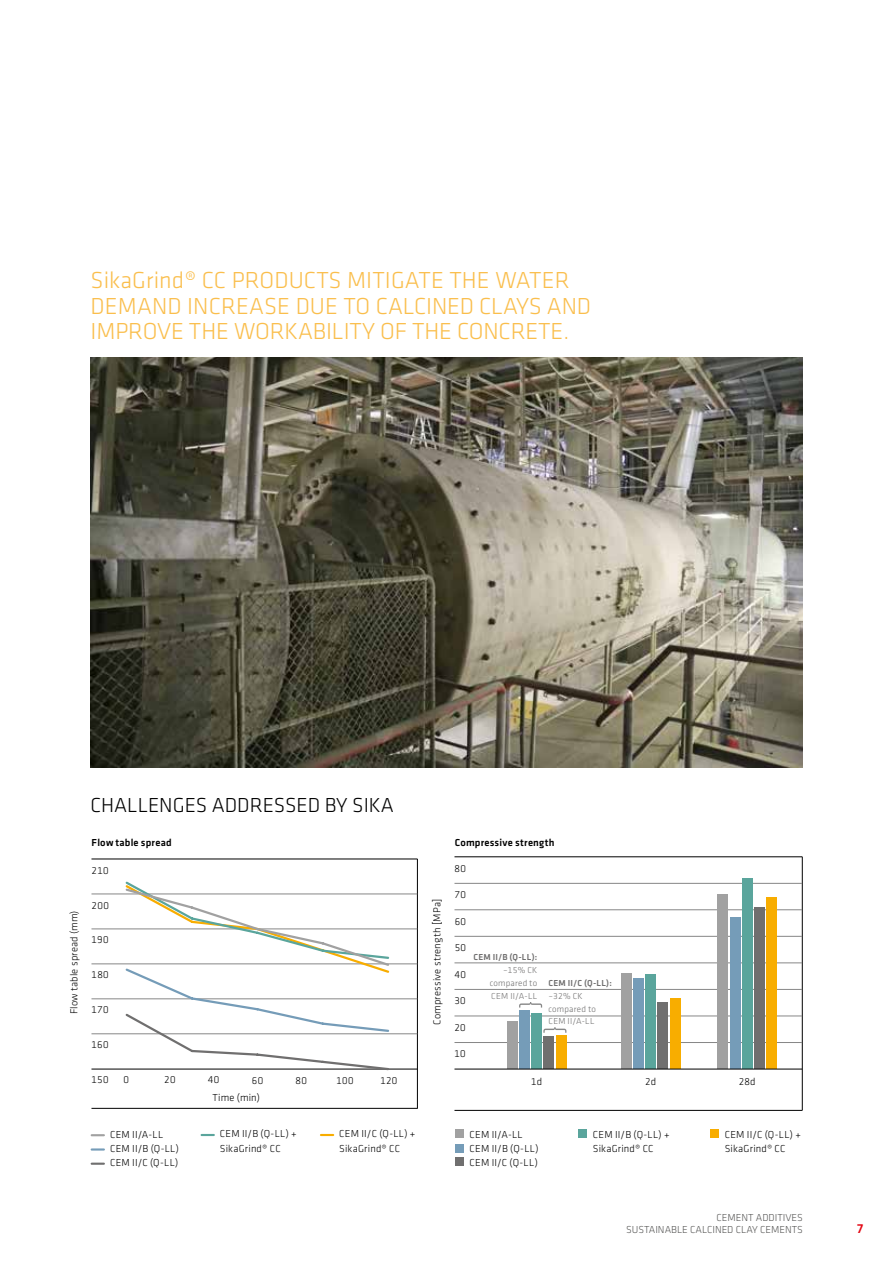
<style>
.page{position:relative;width:893px;height:1263px;background:#fff}
.page>*{position:absolute;margin:0;border:0;box-sizing:border-box;transform-origin:0 0}
.t1{font:300 24px/25.5px "Klavika";letter-spacing:-.005em;color:#fabe4c}
.t2{font:300 21px "Klavika";color:#000}
.t3{font:500 13.5px "Klavika";color:#e30613}
.t4{font:300 10.5px/14.1px "Klavika";letter-spacing:.025em;color:#000}
.t5{font:300 10.5px/12.6px "Klavika";color:#575756;text-align:right}
.t6{font:500 10.5px "Klavika";letter-spacing:.02em;color:#000}
.t7{font:300 9px/12.8px "Klavika";letter-spacing:.025em;color:#706f6f;text-align:justify}
.t8{font:500 9px "Klavika";letter-spacing:.03em;color:#706f6f}
</style>
<div class="page">
<img style="left:90px;top:357px;width:713px;height:411px">
<hr style="left:802px;top:857px;width:1px;height:253px;background:#000">
<hr style="left:454px;top:1110px;width:348px;height:1px;background:#000">
<hr style="left:454px;top:909px;width:348px;height:1px;background:#878787">
<hr style="left:454px;top:962px;width:348px;height:1px;background:#878787">
<hr style="left:454px;top:1016px;width:348px;height:1px;background:#878787">
<hr style="left:454px;top:1042px;width:348px;height:1px;background:#878787">
<hr style="left:454px;top:989px;width:348px;height:1px;background:#878787">
<hr style="left:454px;top:936px;width:348px;height:1px;background:#878787">
<hr style="left:454px;top:883px;width:348px;height:1px;background:#878787">
<hr style="left:454px;top:856px;width:348px;height:1px;background:#000">
<hr style="left:417px;top:859px;width:1px;height:249px;background:#000">
<hr style="left:91px;top:1108px;width:327px;height:1px;background:#000">
<svg style="left:202px;top:1134px;width:12px;height:2px"></svg>
<svg style="left:92px;top:1134px;width:12px;height:2px"></svg>
<svg style="left:92px;top:1148px;width:12px;height:2px"></svg>
<svg style="left:92px;top:1162px;width:12px;height:3px"></svg>
<svg style="left:321px;top:1134px;width:12px;height:2px"></svg>
<hr style="left:91px;top:1069px;width:326px;height:1px;background:#000">
<hr style="left:91px;top:859px;width:326px;height:1px;background:#000">
<hr style="left:91px;top:929px;width:326px;height:1px;background:#878787">
<hr style="left:91px;top:998px;width:326px;height:1px;background:#878787">
<hr style="left:91px;top:1033px;width:326px;height:1px;background:#878787">
<hr style="left:91px;top:963px;width:326px;height:1px;background:#878787">
<hr style="left:91px;top:894px;width:326px;height:1px;background:#878787">
<svg style="left:124px;top:881px;width:267px;height:190px"></svg>
<div style="left:670px;top:998px;width:10px;height:71px;background:#f8ad00"></div>
<div style="left:657px;top:1003px;width:11px;height:66px;background:#706f6f"></div>
<div style="left:645px;top:975px;width:11px;height:94px;background:#5aa59c"></div>
<div style="left:633px;top:979px;width:11px;height:90px;background:#759cb8"></div>
<div style="left:621px;top:973px;width:11px;height:96px;background:#a1a1a1"></div>
<div style="left:766px;top:897px;width:11px;height:172px;background:#f8ad00"></div>
<div style="left:754px;top:908px;width:11px;height:161px;background:#706f6f"></div>
<div style="left:742px;top:878px;width:11px;height:191px;background:#5aa59c"></div>
<div style="left:730px;top:918px;width:10px;height:151px;background:#759cb8"></div>
<div style="left:717px;top:894px;width:11px;height:175px;background:#a1a1a1"></div>
<div style="left:710px;top:1129px;width:9px;height:8px;background:#f8ad00"></div>
<div style="left:578px;top:1129px;width:9px;height:8px;background:#5aa59c"></div>
<div style="left:455px;top:1129px;width:8px;height:8px;background:#a1a1a1"></div>
<div style="left:455px;top:1144px;width:8px;height:8px;background:#759cb8"></div>
<div style="left:455px;top:1157px;width:8px;height:9px;background:#706f6f"></div>
<div style="left:507px;top:1021px;width:11px;height:48px;background:#a1a1a1"></div>
<div style="left:531px;top:1013px;width:11px;height:56px;background:#5aa59c"></div>
<div style="left:519px;top:1010px;width:11px;height:59px;background:#759cb8"></div>
<div style="left:556px;top:1035px;width:10px;height:34px;background:#f8ad00"></div>
<div style="left:543px;top:1037px;width:11px;height:32px;background:#706f6f"></div>
<svg style="left:543px;top:1027px;width:23px;height:6px"></svg>
<svg style="left:519px;top:1002px;width:23px;height:5px"></svg>
<hr style="left:454px;top:1069px;width:348px;height:1px;background:#000">
<h1 class="t1" style="left:91px;top:267px;width:502px">SikaGrind® CC PRODUCTS MITIGATE THE WATER<br>DEMAND INCREASE DUE TO CALCINED CLAYS AND<br>IMPROVE THE WORKABILITY OF THE CONCRETE.</h1>
<p class="t4" style="left:67px;top:1014px;width:105px;rotate:-90deg">Flow table spread (mm)</p>
<h2 class="t2" style="left:91px;top:793px;width:305px">CHALLENGES ADDRESSED BY SIKA</h2>
<p class="t6" style="left:92px;top:835px;width:81px">Flow table spread</p>
<p class="t4" style="left:92px;top:863px;width:19px">210</p>
<p class="t4" style="left:92px;top:898px;width:19px">200</p>
<p class="t4" style="left:91px;top:933px;width:19px">190</p>
<p class="t4" style="left:91px;top:968px;width:19px">180</p>
<p class="t4" style="left:91px;top:1003px;width:19px">170</p>
<p class="t4" style="left:91px;top:1038px;width:19px">160</p>
<p class="t4" style="left:430px;top:1025px;width:127px;rotate:-90deg">Compressive strength [MPa]</p>
<p class="t6" style="left:455px;top:835px;width:101px">Compressive strength</p>
<p class="t4" style="left:454px;top:861px;width:13px">80</p>
<p class="t4" style="left:454px;top:887px;width:13px">70</p>
<p class="t4" style="left:455px;top:914px;width:13px">60</p>
<p class="t4" style="left:455px;top:940px;width:13px">50</p>
<p class="t4" style="left:454px;top:967px;width:13px">40</p>
<p class="t4" style="left:454px;top:993px;width:13px">30</p>
<p class="t4" style="left:454px;top:1020px;width:13px">20</p>
<p class="t4" style="left:454px;top:1046px;width:13px">10</p>
<p class="t8" style="left:474px;top:951px;width:65px">CEM II/B (Q-LL):</p>
<p class="t7" style="left:490px;top:964px;width:49px;text-indent:14px">–15% CK compared to CEM II/A-LL</p>
<p class="t8" style="left:548px;top:977px;width:65px">CEM II/C (Q-LL):</p>
<p class="t7" style="left:548px;top:989px;width:49px;text-align:left">–32% CK compared to<br>CEM II/A-LL</p>
<p class="t4" style="left:91px;top:1073px;width:19px">150</p>
<p class="t4" style="left:123px;top:1073px;width:7px">0</p>
<p class="t4" style="left:164px;top:1073px;width:13px">20</p>
<p class="t4" style="left:208px;top:1073px;width:13px">40</p>
<p class="t4" style="left:252px;top:1073px;width:13px">60</p>
<p class="t4" style="left:296px;top:1073px;width:13px">80</p>
<p class="t4" style="left:337px;top:1073px;width:19px">100</p>
<p class="t4" style="left:212px;top:1090px;width:49px">Time (min)</p>
<p class="t4" style="left:380px;top:1073px;width:19px">120</p>
<p class="t4" style="left:645px;top:1074px;width:13px">2d</p>
<p class="t4" style="left:739px;top:1074px;width:18px">28d</p>
<p class="t4" style="left:531px;top:1074px;width:13px">1d</p>
<p class="t4" style="left:110px;top:1127px;width:70px">CEM II/A-LL<br>CEM II/B (Q-LL)<br>CEM II/C (Q-LL)</p>
<p class="t4" style="left:339px;top:1127px;width:78px">CEM II/C (Q-LL) +<br>SikaGrind® CC</p>
<p class="t4" style="left:220px;top:1127px;width:78px">CEM II/B (Q-LL) +<br>SikaGrind® CC</p>
<p class="t4" style="left:469px;top:1127px;width:71px">CEM II/A-LL<br>CEM II/B (Q-LL)<br>CEM II/C (Q-LL)</p>
<p class="t4" style="left:593px;top:1127px;width:78px">CEM II/B (Q-LL) +<br>SikaGrind® CC</p>
<p class="t4" style="left:725px;top:1127px;width:78px">CEM II/C (Q-LL) +<br>SikaGrind® CC</p>
<p class="t5" style="left:626px;top:1211px;width:178px">CEMENT ADDITIVES<br>SUSTAINABLE CALCINED CLAY CEMENTS</p>
<p class="t3" style="left:857px;top:1219px;width:8px">7</p>
</div>
